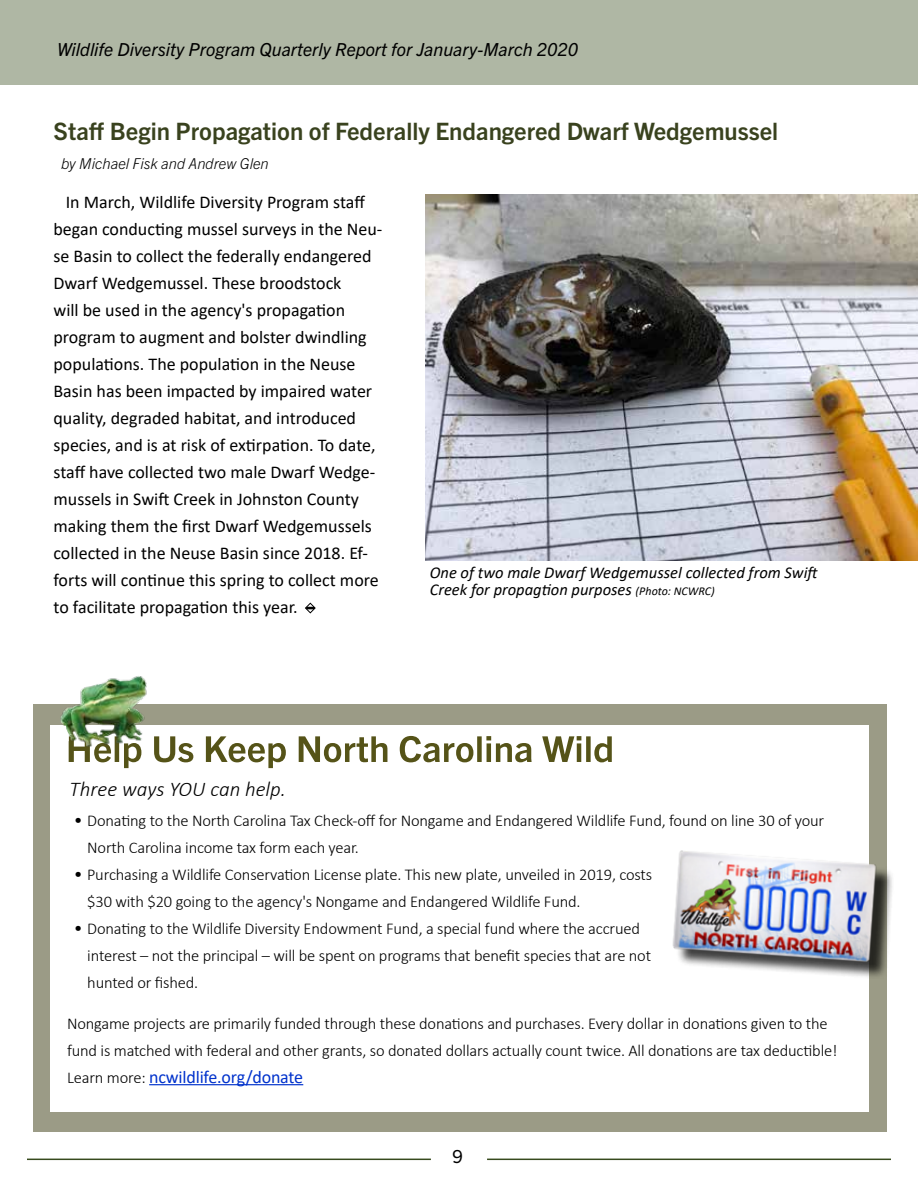
<style>
.page{position:relative;width:918px;height:1188px;background:#fff}
.page>*{position:absolute;margin:0;border:0;box-sizing:border-box;transform-origin:0 0}
.t1{font:700 24px "Trade Gothic Next LT Pro";color:#39421e}
.t2{font:italic 300 21px "Calibri";color:#000}
.t3{font:18px/27px "Calibri";color:#000}
.t4{font:italic 18px "Trade Gothic Next LT Pro";color:#000}
.t5{font:18px "Calibri";letter-spacing:-.01em;color:#0132cc}
.t6{font:18px "Trade Gothic Next LT Pro";color:#000}
.t7{font:300 16.5px/27px "Calibri";letter-spacing:-.01em;color:#000}
.t8{font:italic 16.5px/17.2px "Calibri";color:#000}
.t9{font:italic 300 15px "Trade Gothic Next LT Pro";color:#000}
.s1{font-size:12px}
.s2{font-size:18px}
.s3{font-weight:300;font-size:16.5px;color:#000}
</style>
<div class="page">
<div style="left:0;top:0;width:918px;height:84px;background:#afb7a4"></div>
<hr style="left:27px;top:1159px;width:404px;height:1px;background:#374a1d">
<hr style="left:487px;top:1159px;width:404px;height:1px;background:#374a1d">
<img style="left:425px;top:194px;width:493px;height:367px">
<div style="left:33px;top:704px;width:854px;height:427px;background:#9b9b86"></div>
<div style="left:50px;top:726px;width:819px;height:386px;background:#fff"></div>
<hr style="left:149px;top:1084px;width:154px;height:1px;background:#0132cc">
<img style="left:59px;top:676px;width:95px;height:50px">
<svg style="left:66px;top:726px;width:546px;height:42px"></svg>
<div style="left:676px;top:854px;width:219px;height:126px;background:#000;opacity:.75"></div>
<img style="left:672px;top:850px;width:211px;height:117px">
<svg style="left:305px;top:603px;width:10px;height:10px"></svg>
<p class="t4" style="left:57px;top:37px;width:523px">Wildlife Diversity Program Quarterly Report for January-March 2020</p>
<h1 class="t1" style="left:54px;top:114px;width:726px">Staff Begin Propagation of Federally Endangered Dwarf Wedgemussel</h1>
<p class="t9" style="left:61px;top:153px;width:209px">by Michael Fisk and Andrew Glen</p>
<p class="t3" style="left:54px;top:188px;width:330px;text-indent:12px">In March, Wildlife Diversity Program staff began conducting mussel surveys in the Neu&shy;se Basin to collect the federally endangered Dwarf Wedgemussel. These broodstock<br>will be used in the agency's propagation program to augment and bolster dwindling populations. The population in the Neuse Basin has been impacted by impaired water quality, degraded habitat, and introduced species, and is at risk of extirpation. To date, staff have collected two male Dwarf Wedge&shy;mussels in Swift Creek in Johnston County making them the first Dwarf Wedgemussels collected in the Neuse Basin since 2018. Ef&shy;forts will continue this spring to collect more to facilitate propagation this year.</p>
<p class="t8" style="left:430px;top:563px;width:391px">One of two male Dwarf Wedgemussel collected from Swift<br>Creek for propagtion purposes <span class="s1">(Photo: NCWRC)</span></p>
<p class="t2" style="left:70px;top:776px;width:218px">Three ways YOU can help.</p>
<p class="t7" style="left:87px;top:807px;width:739px;text-indent:-14px"><span class="s2">•</span> Donating to the North Carolina Tax Check-off for Nongame and Endangered Wildlife Fund, found on line 30 of your<br>North Carolina income tax form each year.</p>
<p class="t7" style="left:87px;top:861px;width:566px;text-indent:-14px"><span class="s2">•</span> Purchasing a Wildlife Conservation License plate. This new plate, unveiled in 2019, costs $30 with $20 going to the agency's Nongame and Endangered Wildlife Fund.</p>
<p class="t7" style="left:87px;top:915px;width:565px;text-indent:-14px"><span class="s2">•</span> Donating to the Wildlife Diversity Endowment Fund, a special fund where the accrued interest – not the principal – will be spent on programs that benefit species that are not hunted or fished.</p>
<p class="t7" style="left:67px;top:1010px;width:772px">Nongame projects are primarily funded through these donations and purchases. Every dollar in donations given to the fund is matched with federal and other grants, so donated dollars actually count twice. All donations are tax deductible!</p>
<p class="t5" style="left:67px;top:1064px;width:238px"><span class="s3">Learn more:</span> ncwildlife.org/donate</p>
<p class="t6" style="left:452px;top:1144px;width:12px">9</p>
</div>
